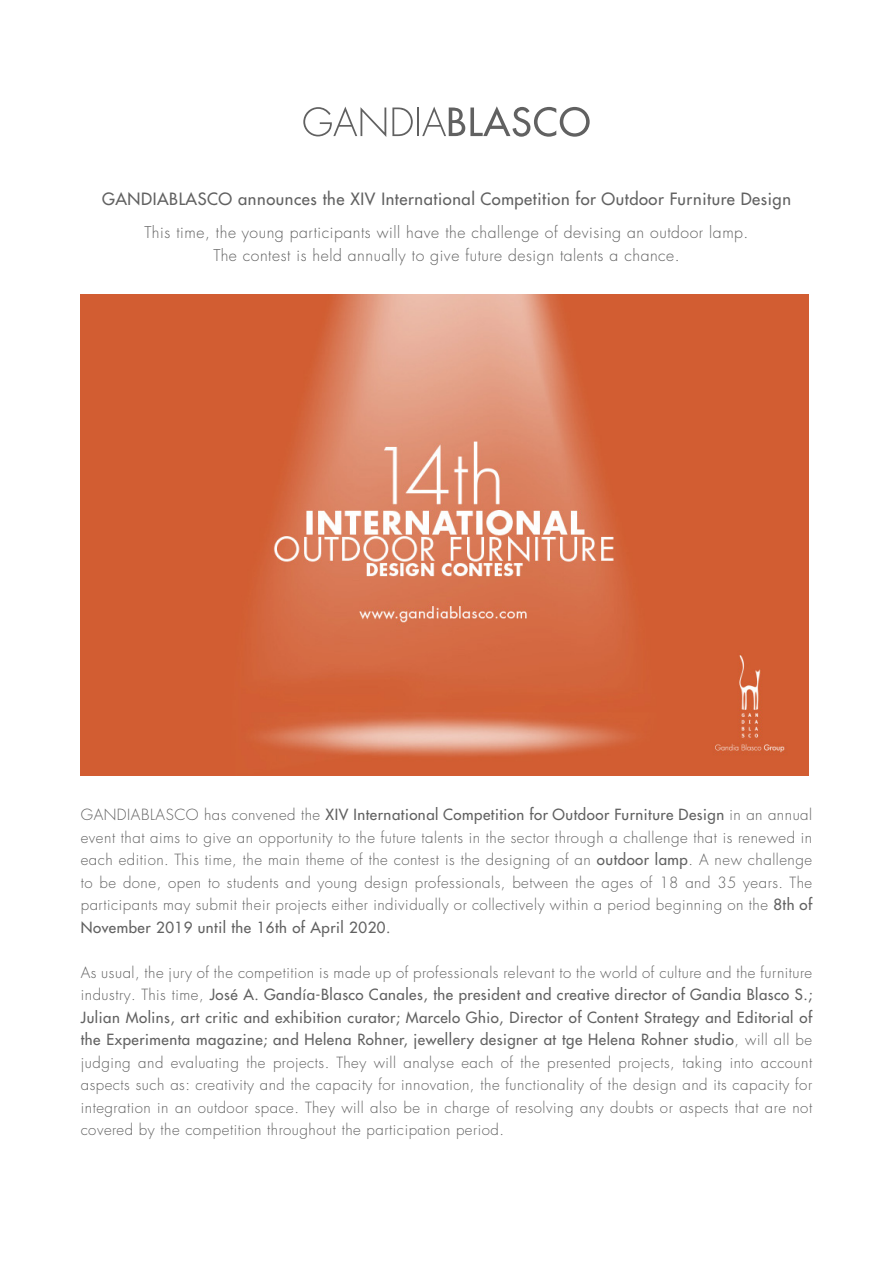
<style>
.page{position:relative;width:893px;height:1263px;background:#fff}
.page>*{position:absolute;margin:0;border:0;box-sizing:border-box;transform-origin:0 0}
.t1{font:500 16.5px "Futura LT Pro";letter-spacing:.035em;color:#616161}
.t2{font:300 15.75px "Futura LT Pro";letter-spacing:.035em;color:#616161}
.t3{font:300 15px/22.5px "Futura LT Pro";letter-spacing:.035em;color:#616161;text-align:justify}
.s1{font-weight:500}
</style>
<div class="page">
<svg style="left:303px;top:107px;width:83px;height:30px"></svg>
<svg style="left:392px;top:108px;width:21px;height:28px"></svg>
<hr style="left:417px;top:108px;width:2px;height:28px;background:#616161">
<svg style="left:422px;top:106px;width:168px;height:31px"></svg>
<img style="left:81px;top:294px;width:727px;height:481px">
<p class="t1" style="left:102px;top:187px;width:690px">GANDIABLASCO announces the XIV International Competition for Outdoor Furniture Design</p>
<p class="t2" style="left:145px;top:222px;width:605px">This time, the young participants will have the challenge of devising an outdoor lamp.</p>
<p class="t2" style="left:213px;top:245px;width:468px">The contest is held annually to give future design talents a chance.</p>
<p class="t3" style="left:81px;top:803px;width:733px">GANDIABLASCO has convened the <span class="s1">XIV International Competition for Outdoor Furniture Design</span> in an annual event that aims to give an opportunity to the future talents in the sector through a challenge that is renewed in each edition. This time, the main theme of the contest is the designing of an <span class="s1">outdoor lamp</span>. A new challenge to be done, open to students and young design professionals, between the ages of 18 and 35 years. The participants may submit their projects either individually or collectively within a period beginning on the <span class="s1">8th of November 2019 until the 16th of April 2020.</span></p>
<p class="t3" style="left:81px;top:961px;width:733px">As usual, the jury of the competition is made up of professionals relevant to the world of culture and the furniture industry. This time, <span class="s1">José A. Gandía-Blasco Canales, the president and creative director of Gandia Blasco S.; Julian Molins, art critic and exhibition curator; Marcelo Ghio, Director of Content Strategy and Editorial of the Experimenta magazine; and Helena Rohner, jewellery designer at tge Helena Rohner studio</span>, will all be judging and evaluating the projects. They will analyse each of the presented projects, taking into account aspects such as: creativity and the capacity for innovation, the functionality of the design and its capacity for integration in an outdoor space. They will also be in charge of resolving any doubts or aspects that are not covered by the competition throughout the participation period.</p>
</div>
